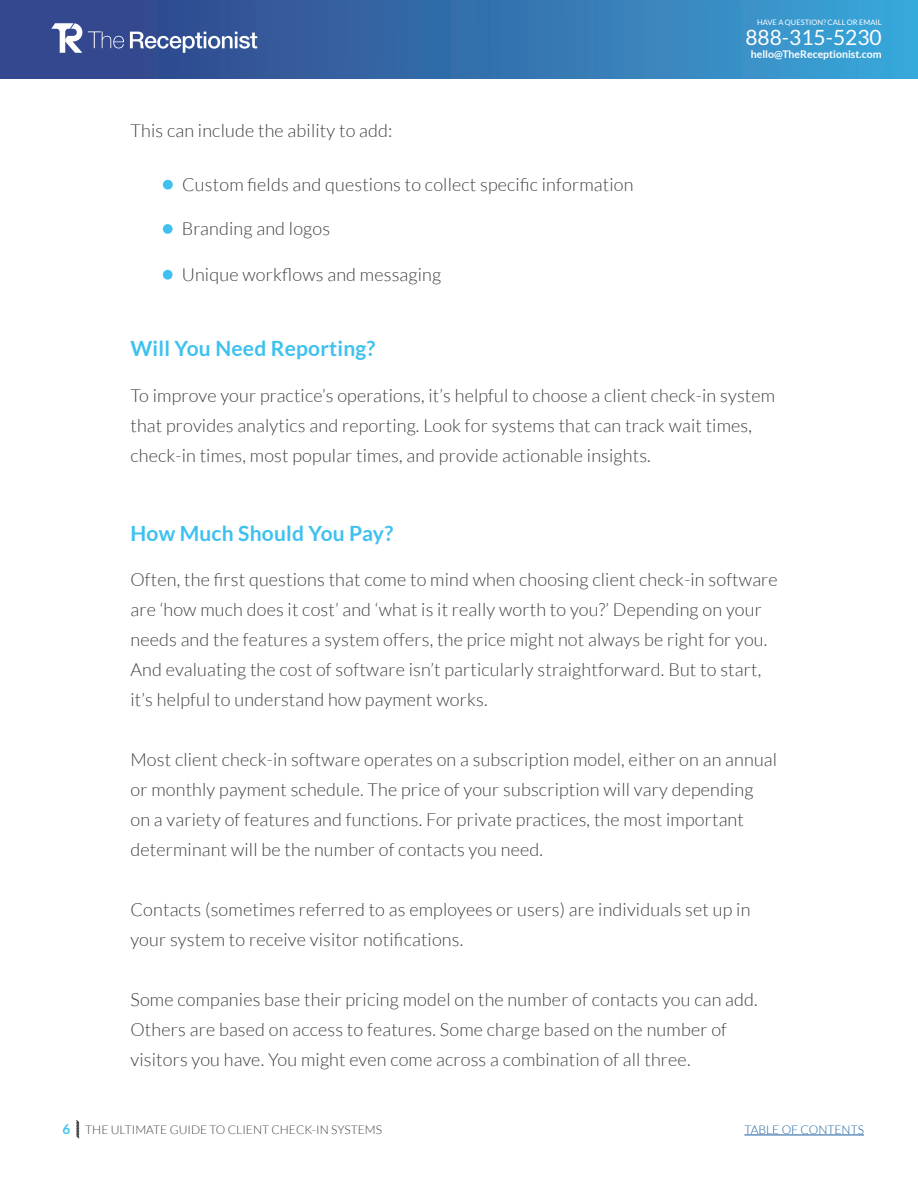
<style>
.page{position:relative;width:918px;height:1188px;background:#fff}
.page>*{position:absolute;margin:0;border:0;box-sizing:border-box;transform-origin:0 0}
.t1{font:700 21px "Lato";letter-spacing:.01em;color:#3ec1f0}
.t2{font:21px "Lato";color:#fff}
.t3{font:300 18px/30px "Lato";letter-spacing:.01em;color:#3e3e3f}
.t4{font:300 12px "Lato";color:#3e3e3f}
.t5{font:300 12px "Lato";color:#175d9e}
.t6{font:700 10.5px "Lato";color:#fff}
.t7{font:7.5px "Lato";color:#fff}
.s1{font-weight:700;font-size:13.5px;color:#3ec1f0}
</style>
<div class="page">
<svg style="left:76px;top:1120px;width:4px;height:19px"></svg>
<hr style="left:744px;top:1135px;width:120px;height:1px;background:#175d9e">
<div style="left:163px;top:180px;width:10px;height:10px;background:#3ec1f0;border-radius:50%"></div>
<div style="left:163px;top:224px;width:10px;height:10px;background:#3ec1f0;border-radius:50%"></div>
<div style="left:163px;top:270px;width:10px;height:10px;background:#3ec1f0;border-radius:50%"></div>
<div style="left:0;top:0;width:918px;height:78px;background:linear-gradient(to right,#313c83,#3aa4d6)"></div>
<svg style="left:51px;top:23px;width:31px;height:30px"></svg>
<svg style="left:130px;top:32px;width:127px;height:21px"></svg>
<svg style="left:88px;top:31px;width:36px;height:17px"></svg>
<p class="t3" style="left:130px;top:115px;width:264px">This can include the ability to add:</p>
<p class="t3" style="left:182px;top:169px;width:453px">Custom fields and questions to collect specific information</p>
<p class="t3" style="left:182px;top:213px;width:150px">Branding and logos</p>
<p class="t3" style="left:182px;top:259px;width:261px">Unique workflows and messaging</p>
<p class="t7" style="left:757px;top:19px;width:126px">HAVE A QUESTION? CALL OR EMAIL</p>
<p class="t2" style="left:745px;top:26px;width:138px">888-315-5230</p>
<p class="t6" style="left:751px;top:48px;width:132px">hello@TheReceptionist.com</p>
<p class="t1" style="left:130px;top:337px;width:246px">Will You Need Reporting?</p>
<p class="t3" style="left:130px;top:380px;width:646px">To improve your practice’s operations, it’s helpful to choose a client check-in system that provides analytics and reporting. Look for systems that can track wait times, check-in times, most popular times, and provide actionable insights.</p>
<p class="t1" style="left:130px;top:522px;width:264px">How Much Should You Pay?</p>
<p class="t3" style="left:130px;top:565px;width:649px">Often, the first questions that come to mind when choosing client check-in software are ‘how much does it cost’ and ‘what is it really worth to you?’ Depending on your needs and the features a system offers, the price might not always be right for you.<br>And evaluating the cost of software isn’t particularly straightforward. But to start, it’s helpful to understand how payment works.</p>
<p class="t3" style="left:130px;top:745px;width:648px">Most client check-in software operates on a subscription model, either on an annual or monthly payment schedule. The price of your subscription will vary depending on a variety of features and functions. For private practices, the most important determinant will be the number of contacts you need.</p>
<p class="t3" style="left:130px;top:895px;width:621px">Contacts (sometimes referred to as employees or users) are individuals set up in your system to receive visitor notifications.</p>
<p class="t3" style="left:130px;top:985px;width:629px">Some companies base their pricing model on the number of contacts you can add.<br>Others are based on access to features. Some charge based on the number of visitors you have. You might even come across a combination of all three.</p>
<p class="t4" style="left:62px;top:1123px;width:321px"><span class="s1">6</span> THE ULTIMATE GUIDE TO CLIENT CHECK-IN SYSTEMS</p>
<p class="t5" style="left:744px;top:1123px;width:121px">TABLE OF CONTENTS</p>
</div>
